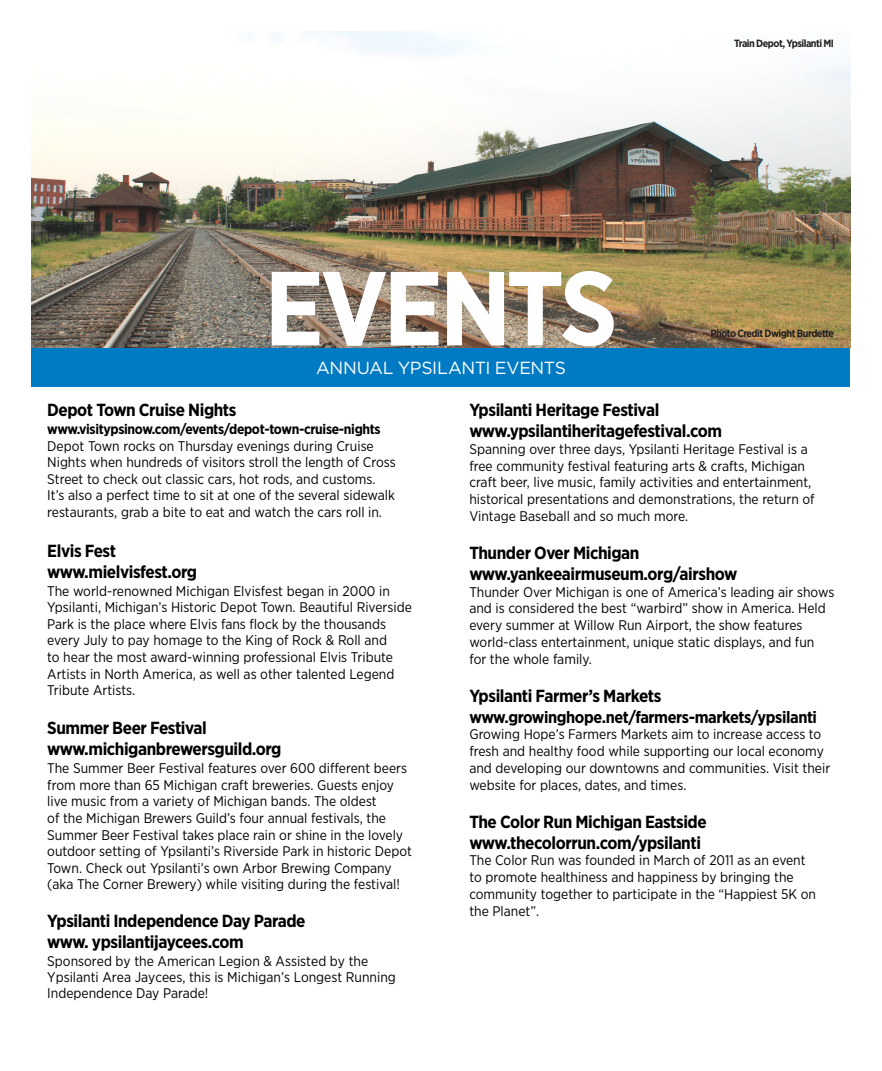
<style>
.page{position:relative;width:882px;height:1071px;background:#fff}
.page>*{position:absolute;margin:0;border:0;box-sizing:border-box;transform-origin:0 0}
.t1{font:700 105px "Gotham Narrow";letter-spacing:-.04em;color:#fff}
.t2{font:700 17.5px/21px "Gotham Narrow";letter-spacing:-.025em;color:#000001}
.t3{font:17.5px "Gotham";letter-spacing:-.02em;color:#fff}
.t4{font:700 16.62px "Gotham Narrow";letter-spacing:-.025em;color:#000001}
.t5{font:14px/16.8px "Gotham Narrow";color:#000001}
.t6{font:700 10.5px "Gotham Narrow";letter-spacing:-.05em;color:#231f20}
.s1{font-weight:700}
</style>
<div class="page">
<div style="left:32px;top:344px;width:818px;height:43px;background:#007ac2"></div>
<img style="left:32px;top:32px;width:818px;height:315px">
<p class="t6" style="left:734px;top:37px;width:101px">Train Depot, Ypsilanti MI</p>
<p class="t1" style="left:264px;top:241px;width:355px">EVENTS</p>
<p class="t3" style="left:316px;top:356px;width:251px">ANNUAL YPSILANTI EVENTS</p>
<p class="t2" style="left:469px;top:399px;width:192px">Ypsilanti Heritage Festival</p>
<p class="t2" style="left:469px;top:420px;width:254px">www.ypsilantiheritagefestival.com</p>
<p class="t5" style="left:469px;top:440px;width:347px">Spanning over three days, Ypsilanti Heritage Festival is a free community festival featuring arts &amp; crafts, Michigan craft beer, live music, family activities and entertainment, historical presentations and demonstrations, the return of Vintage Baseball and so much more.</p>
<p class="t2" style="left:469px;top:542px;width:172px">Thunder Over Michigan</p>
<p class="t2" style="left:469px;top:563px;width:270px">www.yankeeairmuseum.org/airshow</p>
<p class="t5" style="left:469px;top:583px;width:367px">Thunder Over Michigan is one of America’s leading air shows and is considered the best “warbird” show in America. Held every summer at Willow Run Airport, the show features world-class entertainment, unique static displays, and fun for the whole family.</p>
<p class="t2" style="left:469px;top:685px;width:194px">Ypsilanti Farmer’s Markets</p>
<p class="t4" style="left:469px;top:706px;width:349px">www.growinghope.net/farmers-markets/ypsilanti</p>
<p class="t5" style="left:469px;top:726px;width:362px">Growing Hope’s Farmers Markets aim to increase access to fresh and healthy food while supporting our local economy and developing our downtowns and communities. Visit their website for places, dates, and times.</p>
<p class="t2" style="left:469px;top:811px;width:239px">The Color Run Michigan Eastside</p>
<p class="t2" style="left:469px;top:832px;width:233px">www.thecolorrun.com/ypsilanti</p>
<p class="t5" style="left:469px;top:852px;width:348px">The Color Run was founded in March of 2011 as an event to promote healthiness and happiness by bringing the community together to participate in the “Happiest 5K on the Planet”.</p>
<p class="t6" style="left:711px;top:327px;width:125px">Photo Credit Dwight Burdette</p>
<p class="t2" style="left:47px;top:399px;width:191px">Depot Town Cruise Nights</p>
<p class="t5" style="left:47px;top:421px;width:350px"><span class="s1">www.visitypsinow.com/events/depot-town-cruise-nights </span>Depot Town rocks on Thursday evenings during Cruise Nights when hundreds of visitors stroll the length of Cross Street to check out classic cars, hot rods, and customs.<br>It’s also a perfect time to sit at one of the several sidewalk restaurants, grab a bite to eat and watch the cars roll in.</p>
<p class="t2" style="left:47px;top:540px;width:151px">Elvis Fest www.mielvisfest.org</p>
<p class="t5" style="left:47px;top:582px;width:366px">The world-renowned Michigan Elvisfest began in 2000 in Ypsilanti, Michigan’s Historic Depot Town. Beautiful Riverside Park is the place where Elvis fans flock by the thousands every July to pay homage to the King of Rock &amp; Roll and<br>to hear the most award-winning professional Elvis Tribute Artists in North America, as well as other talented Legend Tribute Artists.</p>
<p class="t2" style="left:47px;top:717px;width:236px">Summer Beer Festival www.michiganbrewersguild.org</p>
<p class="t5" style="left:47px;top:760px;width:366px">The Summer Beer Festival features over 600 different beers from more than 65 Michigan craft breweries. Guests enjoy live music from a variety of Michigan bands. The oldest<br>of the Michigan Brewers Guild’s four annual festivals, the Summer Beer Festival takes place rain or shine in the lovely outdoor setting of Ypsilanti’s Riverside Park in historic Depot Town. Check out Ypsilanti’s own Arbor Brewing Company (aka The Corner Brewery) while visiting during the festival!</p>
<p class="t2" style="left:47px;top:910px;width:260px">Ypsilanti Independence Day Parade www. ypsilantijaycees.com</p>
<p class="t5" style="left:47px;top:953px;width:350px;line-height:16.3px">Sponsored by the American Legion &amp; Assisted by the<br>Ypsilanti Area Jaycees, this is Michigan’s Longest Running<br>Independence Day Parade!</p>
</div>
